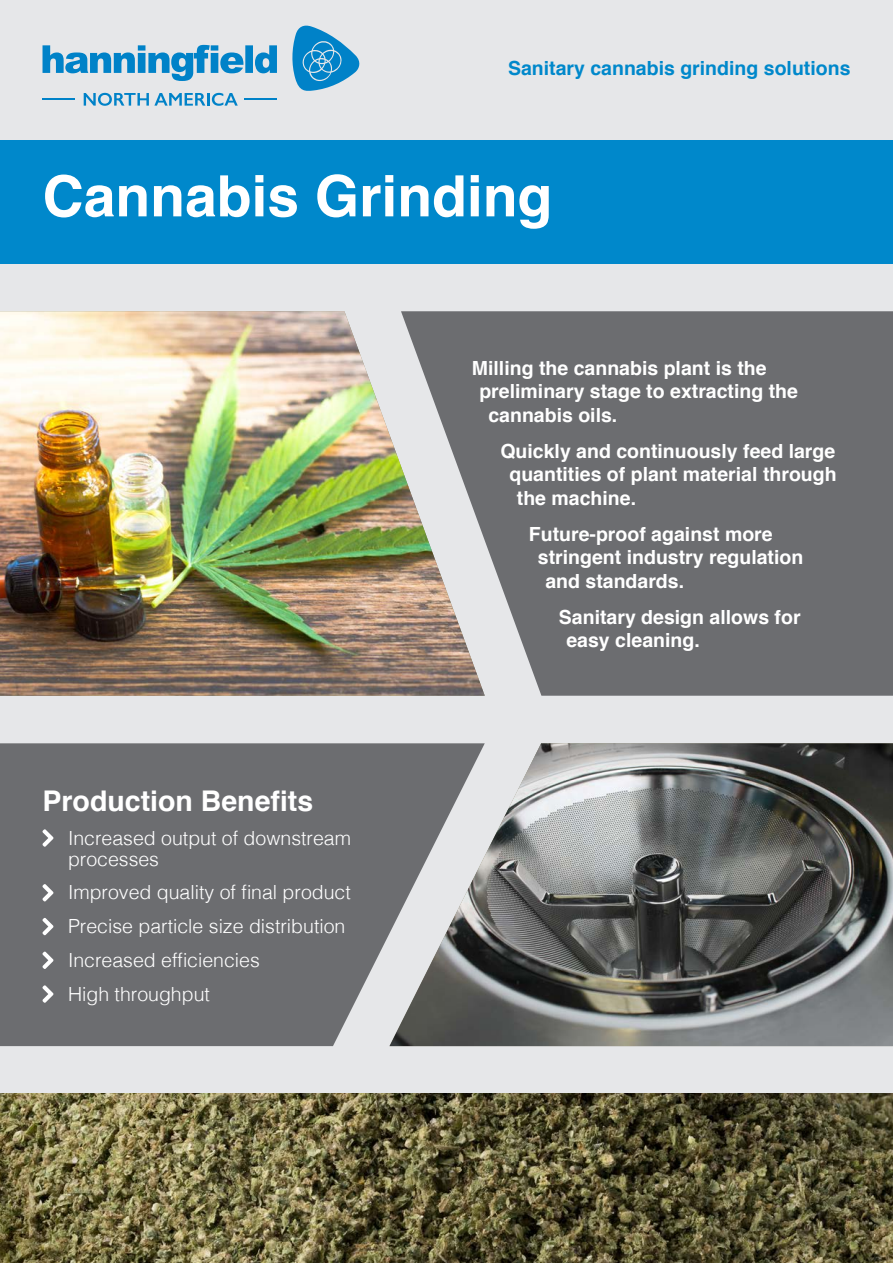
<style>
.page{position:relative;width:893px;height:1263px;background:#e6e7e9}
.page>*{position:absolute;margin:0;border:0;box-sizing:border-box;transform-origin:0 0}
.t1{font:700 57px "Helvetica";color:#fff}
.t2{font:700 28.5px "Helvetica";color:#fff}
.t3{font:700 19.5px/23.4px "Helvetica";color:#fff}
.Body_Copy{font:300 19.5px/21px "Helvetica";color:#fff}
.t4{font:700 19.5px "Helvetica";color:#0088cb}
</style>
<div class="page">
<img style="left:0;top:1094px;width:893px;height:169px">
<div style="left:0;top:743px;width:389px;height:303px;background:#6c6d70"></div>
<img style="left:0;top:311px;width:401px;height:385px">
<svg style="left:401px;top:311px;width:492px;height:385px;background:#79797b"></svg>
<img style="left:389px;top:743px;width:504px;height:303px">
<div style="left:0;top:140px;width:893px;height:124px;background:#0088cb"></div>
<svg style="left:42px;top:829px;width:12px;height:18px"></svg>
<svg style="left:42px;top:884px;width:12px;height:17px"></svg>
<svg style="left:42px;top:918px;width:12px;height:17px"></svg>
<svg style="left:42px;top:951px;width:12px;height:18px"></svg>
<svg style="left:42px;top:985px;width:12px;height:18px"></svg>
<svg style="left:43px;top:25px;width:317px;height:81px"></svg>
<hr style="left:43px;top:99px;width:32px;height:1px;background:#0082c8">
<hr style="left:244px;top:99px;width:33px;height:1px;background:#0082c8">
<p class="t4" style="left:508px;top:54px;width:344px">Sanitary cannabis grinding solutions</p>
<p class="t1" style="left:43px;top:157px;width:511px">Cannabis Grinding</p>
<p class="t2" style="left:43px;top:781px;width:272px">Production Benefits</p>
<p class="Body_Copy" style="left:68px;top:826px;width:284px">Increased output of downstream processes</p>
<p class="Body_Copy" style="left:68px;top:880px;width:284px">Improved quality of final product</p>
<p class="Body_Copy" style="left:68px;top:914px;width:279px">Precise particle size distribution</p>
<p class="Body_Copy" style="left:68px;top:948px;width:193px">Increased efficiencies</p>
<p class="Body_Copy" style="left:68px;top:982px;width:143px">High throughput</p>
<p class="t3" style="left:472px;top:357px;width:296px">Milling the cannabis plant is the</p>
<p class="t3" style="left:479px;top:381px;width:320px">preliminary stage to extracting the</p>
<p class="t3" style="left:488px;top:404px;width:130px">cannabis oils.</p>
<p class="t3" style="left:500px;top:440px;width:336px">Quickly and continuously feed large</p>
<p class="t3" style="left:509px;top:464px;width:329px">quantities of plant material through</p>
<p class="t3" style="left:517px;top:487px;width:121px">the machine.</p>
<p class="t3" style="left:529px;top:523px;width:245px">Future-proof against more</p>
<p class="t3" style="left:538px;top:547px;width:267px">stringent industry regulation</p>
<p class="t3" style="left:545px;top:570px;width:140px">and standards.</p>
<p class="t3" style="left:566px;top:606px;width:236px;text-indent:-8px">Sanitary design allows for easy cleaning.</p>
</div>
